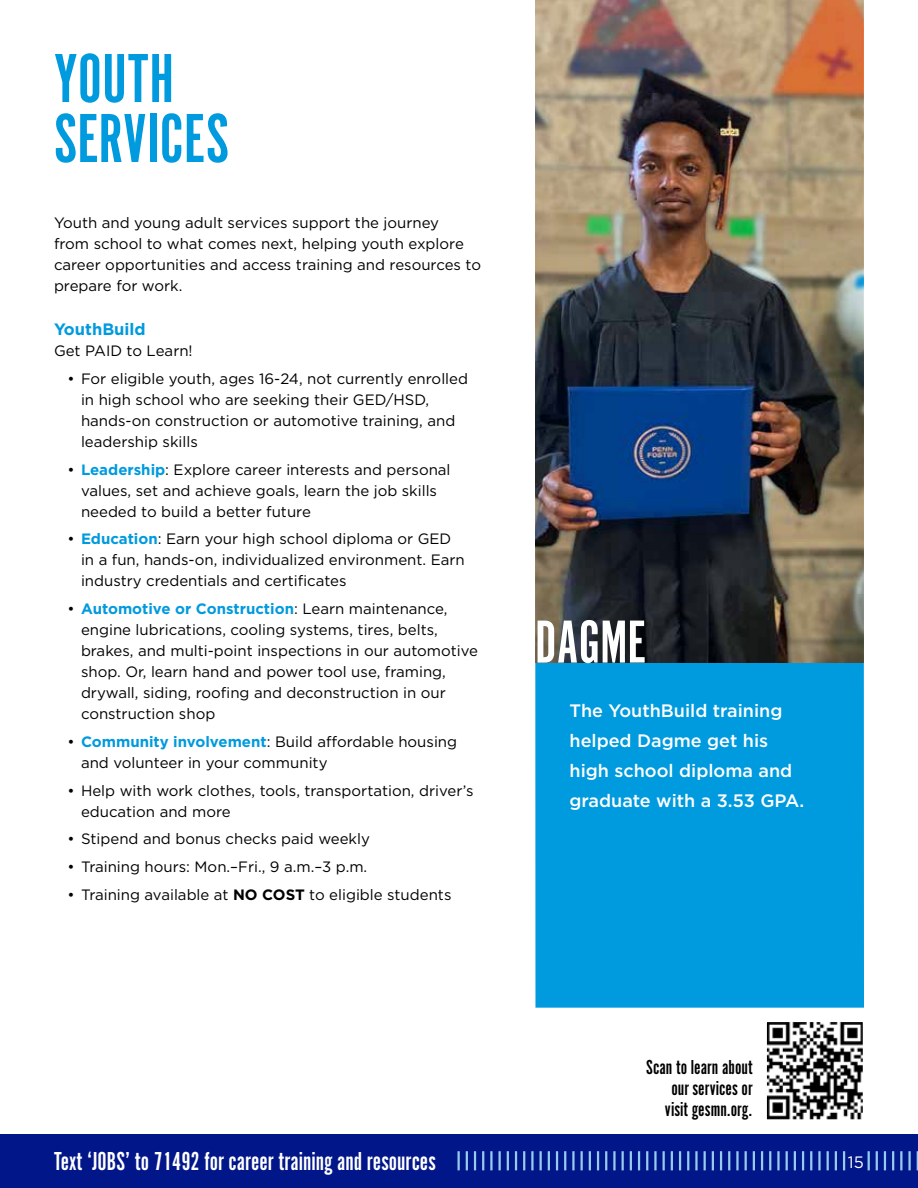
<style>
.page{position:relative;width:918px;height:1188px;background:#fff}
.page>*{position:absolute;margin:0;border:0;box-sizing:border-box;transform-origin:0 0}
.t1{font:72px/60px "Alternate Got No 1 D";color:#009ade}
.t2{font:63px "Alternate Got No 1 D";color:#fff}
.t3{font:27px "Alternate Got No 1 D";color:#fff}
.t4{font:21px/21px "Alternate Got No 1 D";color:#000;text-align:right}
.t5{font:500 18px/30px "Gotham";color:#fff}
.t6{font:700 16.5px "Gotham";color:#009ade}
.t7{font:16.5px "Gotham";color:#fff}
.t8{font:15px/21px "Gotham";color:#000}
.s1{font-weight:700;color:#009ade}
.s2{font-weight:700}
</style>
<div class="page">
<img style="left:767px;top:1023px;width:95px;height:96px">
<div style="left:0;top:1134px;width:918px;height:54px;background:#001689"></div>
<svg style="left:917px;top:1151px;width:1px;height:19px"></svg>
<hr style="left:908px;top:1151px;width:3px;height:19px;background:#97caeb">
<svg style="left:900px;top:1151px;width:2px;height:19px"></svg>
<svg style="left:892px;top:1151px;width:2px;height:19px"></svg>
<svg style="left:884px;top:1151px;width:2px;height:19px"></svg>
<svg style="left:876px;top:1151px;width:2px;height:19px"></svg>
<svg style="left:868px;top:1151px;width:2px;height:19px"></svg>
<svg style="left:843px;top:1151px;width:2px;height:19px"></svg>
<svg style="left:835px;top:1151px;width:2px;height:19px"></svg>
<svg style="left:827px;top:1151px;width:2px;height:19px"></svg>
<hr style="left:818px;top:1151px;width:3px;height:19px;background:#97caeb">
<svg style="left:810px;top:1151px;width:2px;height:19px"></svg>
<svg style="left:802px;top:1151px;width:2px;height:19px"></svg>
<svg style="left:794px;top:1151px;width:2px;height:19px"></svg>
<svg style="left:786px;top:1151px;width:2px;height:19px"></svg>
<hr style="left:777px;top:1151px;width:3px;height:19px;background:#97caeb">
<svg style="left:769px;top:1151px;width:2px;height:19px"></svg>
<svg style="left:761px;top:1151px;width:2px;height:19px"></svg>
<svg style="left:753px;top:1151px;width:2px;height:19px"></svg>
<svg style="left:745px;top:1151px;width:2px;height:19px"></svg>
<hr style="left:736px;top:1151px;width:3px;height:19px;background:#97caeb">
<svg style="left:728px;top:1151px;width:2px;height:19px"></svg>
<svg style="left:720px;top:1151px;width:2px;height:19px"></svg>
<svg style="left:712px;top:1151px;width:2px;height:19px"></svg>
<svg style="left:704px;top:1151px;width:2px;height:19px"></svg>
<hr style="left:695px;top:1151px;width:3px;height:19px;background:#97caeb">
<svg style="left:687px;top:1151px;width:2px;height:19px"></svg>
<svg style="left:679px;top:1151px;width:2px;height:19px"></svg>
<svg style="left:671px;top:1151px;width:2px;height:19px"></svg>
<svg style="left:663px;top:1151px;width:2px;height:19px"></svg>
<hr style="left:654px;top:1151px;width:3px;height:19px;background:#97caeb">
<svg style="left:646px;top:1151px;width:2px;height:19px"></svg>
<svg style="left:638px;top:1151px;width:2px;height:19px"></svg>
<svg style="left:630px;top:1151px;width:2px;height:19px"></svg>
<svg style="left:622px;top:1151px;width:2px;height:19px"></svg>
<hr style="left:613px;top:1151px;width:3px;height:19px;background:#97caeb">
<svg style="left:605px;top:1151px;width:2px;height:19px"></svg>
<svg style="left:597px;top:1151px;width:2px;height:19px"></svg>
<svg style="left:589px;top:1151px;width:2px;height:19px"></svg>
<svg style="left:581px;top:1151px;width:2px;height:19px"></svg>
<hr style="left:572px;top:1151px;width:3px;height:19px;background:#97caeb">
<svg style="left:564px;top:1151px;width:2px;height:19px"></svg>
<svg style="left:556px;top:1151px;width:2px;height:19px"></svg>
<svg style="left:548px;top:1151px;width:2px;height:19px"></svg>
<svg style="left:540px;top:1151px;width:2px;height:19px"></svg>
<hr style="left:531px;top:1151px;width:3px;height:19px;background:#97caeb">
<svg style="left:523px;top:1151px;width:2px;height:19px"></svg>
<svg style="left:515px;top:1151px;width:2px;height:19px"></svg>
<svg style="left:507px;top:1151px;width:2px;height:19px"></svg>
<svg style="left:499px;top:1151px;width:2px;height:19px"></svg>
<hr style="left:490px;top:1151px;width:3px;height:19px;background:#97caeb">
<svg style="left:482px;top:1151px;width:2px;height:19px"></svg>
<svg style="left:474px;top:1151px;width:2px;height:19px"></svg>
<svg style="left:466px;top:1151px;width:2px;height:19px"></svg>
<svg style="left:458px;top:1151px;width:2px;height:19px"></svg>
<div style="left:535px;top:0;width:329px;height:1008px;background:#009ade"></div>
<img style="left:535px;top:0;width:329px;height:663px">
<h1 class="t1" style="left:54px;top:50px;width:177px">YOUTH<br>SERVICES</h1>
<p class="t8" style="left:54px;top:212px;width:429px">Youth and young adult services support the journey<br>from school to what comes next, helping youth explore career opportunities and access training and resources to prepare for work.</p>
<p class="t6" style="left:54px;top:318px;width:93px">YouthBuild</p>
<p class="t8" style="left:54px;top:340px;width:140px">Get PAID to Learn!</p>
<p class="t8" style="left:81px;top:368px;width:389px;text-indent:-14px">• For eligible youth, ages 16-24, not currently enrolled in high school who are seeking their GED/HSD, hands-on construction or automotive training, and leadership skills</p>
<p class="t8" style="left:81px;top:459px;width:371px;text-indent:-14px">• <span class="s1">Leadership</span>: Explore career interests and personal values, set and achieve goals, learn the job skills needed to build a better future</p>
<p class="t8" style="left:81px;top:528px;width:385px;text-indent:-14px">• <span class="s1">Education</span>: Earn your high school diploma or GED in a fun, hands-on, individualized environment. Earn industry credentials and certificates</p>
<p class="t8" style="left:81px;top:598px;width:399px;text-indent:-14px">• <span class="s1">Automotive or Construction</span>: Learn maintenance, engine lubrications, cooling systems, tires, belts, brakes, and multi-point inspections in our automotive shop. Or, learn hand and power tool use, framing, drywall, siding, roofing and deconstruction in our construction shop</p>
<p class="t8" style="left:81px;top:731px;width:378px;text-indent:-14px">• <span class="s1">Community involvement</span>: Build affordable housing and volunteer in your community</p>
<p class="t8" style="left:81px;top:780px;width:394px;text-indent:-14px">• Help with work clothes, tools, transportation, driver’s education and more</p>
<p class="t8" style="left:68px;top:828px;width:304px">• Stipend and bonus checks paid weekly</p>
<p class="t8" style="left:68px;top:856px;width:301px">• Training hours: Mon.–Fri., 9 a.m.–3 p.m.</p>
<p class="t8" style="left:68px;top:884px;width:385px">• Training available at <span class="s2">NO COST</span> to eligible students</p>
<h2 class="t2" style="left:535px;top:609px;width:112px">DAGME</h2>
<p class="t5" style="left:570px;top:696px;width:236px">The YouthBuild training helped Dagme get his high school diploma and graduate with a 3.53 GPA.</p>
<h3 class="t4" style="left:646px;top:1057px;width:108px">Scan to learn about our services or visit gesmn.org.</h3>
<h3 class="t3" style="left:54px;top:1147px;width:383px">Text ‘JOBS’ to 71492 for career training and resources</h3>
<p class="t7" style="left:848px;top:1151px;width:18px">15</p>
</div>
